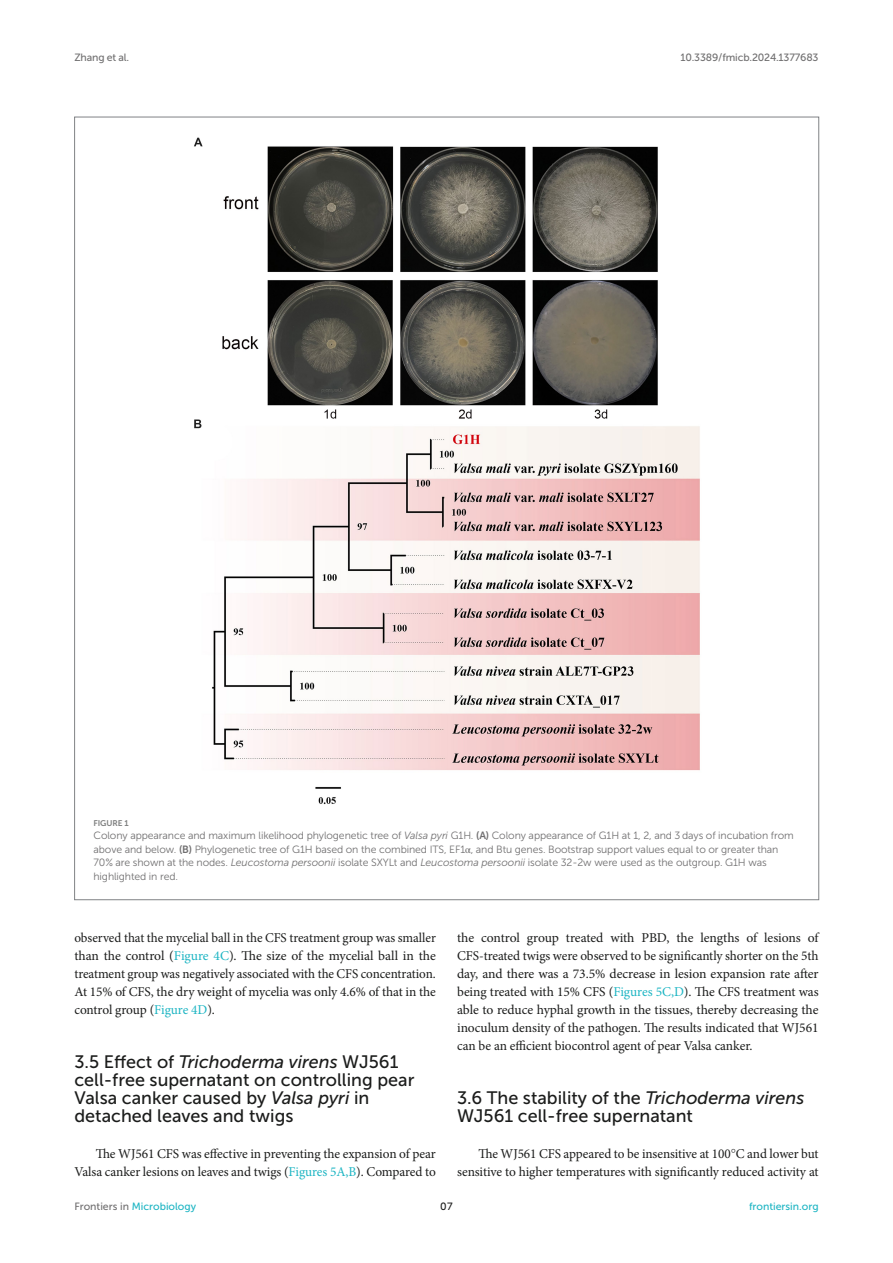
<style>
.page{position:relative;width:893px;height:1263px;background:#fff}
.page>*{position:absolute;margin:0;border:0;box-sizing:border-box;transform-origin:0 0}
.HEAD_2{font:18px/18px "Museo Sans 500";color:#1b1c1b}
.TEXT_FLUSH{font:13.5px/18px "Minion Pro";letter-spacing:-.005em;color:#1b1c1b;text-align:justify}
.FIG_LEG{font:10.5px/13.5px "Museo Sans 300";letter-spacing:-.01em;color:#706f70}
.t1{font:10.5px "Museo Sans 500";color:#1db5c3}
.t2{font:10.5px "Museo Sans 500";letter-spacing:-.015em;color:#706f70}
.t3{font:10.5px "Museo Sans 500";color:#1b1c1b}
.FIG_HD{font:8.25px "Museo Sans 700";letter-spacing:-.01em;color:#7e7f7f}
.s1{font-style:italic}
.s2{font-family:"Museo Sans 700"}
.s3{font-family:"STIX General"}
.s4{color:#1db5c3}
.s5{font-family:"STIX"}
.s6{color:#706f70}
</style>
<div class="page">
<img style="left:194px;top:137px;width:506px;height:668px">
<p class="t2" style="left:74px;top:51px;width:56px">Zhang et al.</p>
<p class="t2" style="left:680px;top:51px;width:140px">10.3389/fmicb.2024.1377683</p>
<p class="FIG_HD" style="left:94px;top:818px;width:37px">FIGURE 1</p>
<p class="FIG_LEG" style="left:94px;top:829px;width:702px">Colony appearance and maximum likelihood phylogenetic tree of <span class="s1">Valsa pyri</span> G1H. <span class="s2">(A)</span> Colony appearance of G1H at 1, 2, and 3 days of incubation from above and below. <span class="s2">(B)</span> Phylogenetic tree of G1H based on the combined ITS, EF1<span class="s3">α</span>, and Btu genes. Bootstrap support values equal to or greater than 70% are shown at the nodes. <span class="s1">Leucostoma persoonii</span> isolate SXYLt and <span class="s1">Leucostoma persoonii</span> isolate 32-2w were used as the outgroup. G1H was highlighted in red.</p>
<p class="TEXT_FLUSH" style="left:74px;top:929px;width:363px">observed that the mycelial ball in the CFS treatment group was smaller than the control (<span class="s4">Figure 4C</span>). The size of the mycelial ball in the treatment group was negatively associated with the CFS concentration.<br>At 15% of CFS, the dry weight of mycelia was only 4.6% of that in the control group (<span class="s4">Figure 4D</span>).</p>
<p class="HEAD_2" style="left:74px;top:1053px;width:342px">3.5 Effect of <span class="s1">Trichoderma virens</span> WJ561 cell-free supernatant on controlling pear Valsa canker caused by <span class="s1">Valsa pyri</span> in detached leaves and twigs</p>
<p class="TEXT_FLUSH" style="left:74px;top:1145px;width:363px;text-align:right">The WJ561 CFS was effective in preventing the expansion of pear<br>Valsa canker lesions on leaves and twigs (<span class="s4">Figures 5A,B</span>). Compared to</p>
<p class="TEXT_FLUSH" style="left:457px;top:929px;width:363px">the control group treated with PBD, the lengths of lesions of CFS-treated twigs were observed to be significantly shorter on the 5th day, and there was a 73.5% decrease in lesion expansion rate after being treated with 15% CFS (<span class="s4">Figures 5C,D</span>). The CFS treatment was able to reduce hyphal growth in the tissues, thereby decreasing the inoculum density of the pathogen. The results indicated that WJ561 can be an efficient biocontrol agent of pear Valsa canker.</p>
<p class="HEAD_2" style="left:457px;top:1089px;width:349px">3.6 The stability of the <span class="s1">Trichoderma virens<br></span>WJ561 cell-free supernatant</p>
<p class="TEXT_FLUSH" style="left:457px;top:1145px;width:363px;text-align:right">The WJ561 CFS appeared to be insensitive at 100<span class="s5">°</span>C and lower but sensitive to higher temperatures with significantly reduced activity at</p>
<p class="t1" style="left:74px;top:1200px;width:123px"><span class="s6">Frontiers in</span> Microbiology</p>
<p class="t3" style="left:440px;top:1200px;width:14px">07</p>
<p class="t1" style="left:749px;top:1200px;width:71px">frontiersin.org</p>
</div>
